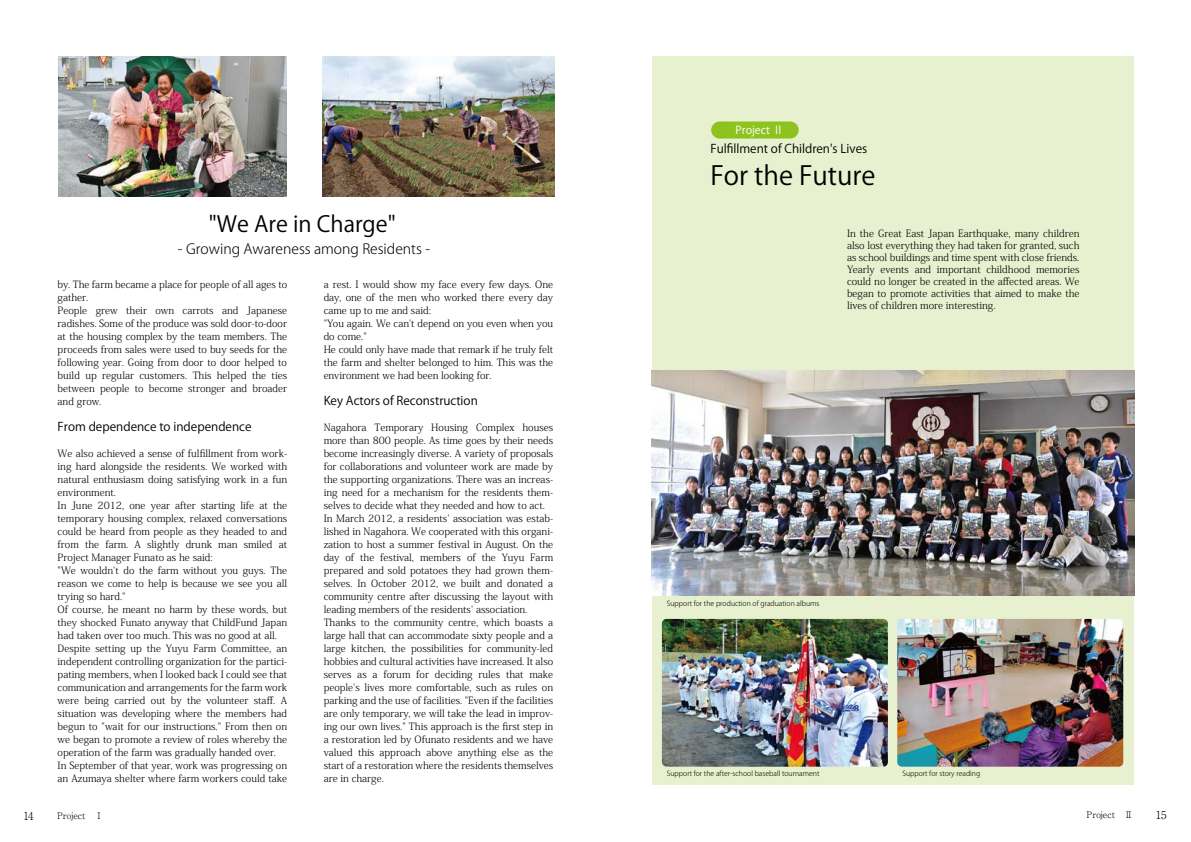
<style>
.page{position:relative;width:1191px;height:842px;background:#fff}
.page>*{position:absolute;margin:0;border:0;box-sizing:border-box;transform-origin:0 0}
.t1{font:26px "Koz Go Pro";color:#000}
.t2{font:22px "Koz Go Pro";color:#000}
.t3{font:300 14px "Koz Go Pro";color:#000}
.t4{font:12px "Koz Go Pro";color:#000}
.t5{font:11px "Koz Go Pro";color:#fff}
.t6{font:300 11px "Ryumin Pr 6";color:#000}
.t7{font:300 10px/13px "Koz Min Pro";color:#000}
.t8{font:300 9px "Ryumin Pr 6";color:#000}
.t9{font:300 7px "Koz Go Pro";color:#000}
</style>
<div class="page">
<img style="left:59px;top:56px;width:228px;height:140px">
<img style="left:323px;top:57px;width:231px;height:139px">
<div style="left:652px;top:57px;width:482px;height:728px;background:#e7f1cf"></div>
<img style="left:651px;top:371px;width:483px;height:225px">
<img style="left:662px;top:619px;width:226px;height:148px">
<img style="left:897px;top:619px;width:226px;height:148px">
<div style="left:711px;top:121px;width:87px;height:18px;background:#8ec31f;border-radius:9px"></div>
<p class="t2" style="left:209px;top:210px;width:188px">"We Are in Charge"</p>
<p class="t3" style="left:178px;top:240px;width:254px">- Growing Awareness among Residents -</p>
<p class="t7" style="left:58px;top:277px;width:231px">by. The farm became a place for people of all ages to gather.<br>People grew their own carrots and Japanese radishes. Some of the produce was sold door-to-door at the housing complex by the team members. The proceeds from sales were used to buy seeds for the following year. Going from door to door helped to build up regular customers. This helped the ties between people to become stronger and broader and grow.</p>
<p class="t4" style="left:58px;top:419px;width:195px">From dependence to independence</p>
<p class="t7" style="left:58px;top:446px;width:231px">We also achieved a sense of fulfillment from work&shy;ing hard alongside the residents. We worked with natural enthusiasm doing satisfying work in a fun environment.<br>In June 2012, one year after starting life at the temporary housing complex, relaxed conversations could be heard from people as they headed to and from the farm. A slightly drunk man smiled at Project Manager Funato as he said:<br>"We wouldn't do the farm without you guys. The reason we come to help is because we see you all trying so hard."<br>Of course, he meant no harm by these words, but they shocked Funato anyway that ChildFund Japan had taken over too much. This was no good at all.<br>Despite setting up the Yuyu Farm Committee, an independent controlling organization for the partici&shy;pating members, when I looked back I could see that communication and arrangements for the farm work were being carried out by the volunteer staff. A situation was developing where the members had begun to "wait for our instructions." From then on we began to promote a review of roles whereby the operation of the farm was gradually handed over.<br>In September of that year, work was progressing on an Azumaya shelter where farm workers could take</p>
<p class="t7" style="left:324px;top:277px;width:231px">a rest. I would show my face every few days. One day, one of the men who worked there every day came up to me and said:<br>"You again. We can't depend on you even when you do come."<br>He could only have made that remark if he truly felt the farm and shelter belonged to him. This was the environment we had been looking for.</p>
<p class="t4" style="left:324px;top:392px;width:156px">Key Actors of Reconstruction</p>
<p class="t7" style="left:324px;top:420px;width:231px">Nagahora Temporary Housing Complex houses more than 800 people. As time goes by their needs become increasingly diverse. A variety of proposals for collaborations and volunteer work are made by the supporting organizations. There was an increas&shy;ing need for a mechanism for the residents them&shy;selves to decide what they needed and how to act.<br>In March 2012, a residents' association was estab&shy;lished in Nagahora. We cooperated with this organi&shy;zation to host a summer festival in August. On the day of the festival, members of the Yuyu Farm prepared and sold potatoes they had grown them&shy;selves. In October 2012, we built and donated a community centre after discussing the layout with leading members of the residents' association.<br>Thanks to the community centre, which boasts a large hall that can accommodate sixty people and a large kitchen, the possibilities for community-led hobbies and cultural activities have increased. It also serves as a forum for deciding rules that make people's lives more comfortable, such as rules on parking and the use of facilities. "Even if the facilities are only temporary, we will take the lead in improv&shy;ing our own lives." This approach is the first step in a restoration led by Ofunato residents and we have valued this approach above anything else as the start of a restoration where the residents themselves are in charge.</p>
<p class="t6" style="left:23px;top:808px;width:12px">14</p>
<p class="t8" style="left:57px;top:809px;width:48px">Project　Ⅰ</p>
<p class="t5" style="left:735px;top:123px;width:50px">Project Ⅱ</p>
<p class="t4" style="left:710px;top:141px;width:158px">Fulfillment of Children's Lives</p>
<p class="t1" style="left:710px;top:159px;width:167px">For the Future</p>
<p class="t7" style="left:847px;top:227px;width:234px;line-height:12px;text-align:justify">In the Great East Japan Earthquake, many children also lost everything they had taken for granted, such as school buildings and time spent with close friends.<br>Yearly events and important childhood memories could no longer be created in the affected areas. We began to promote activities that aimed to make the lives of children more interesting.</p>
<p class="t9" style="left:667px;top:599px;width:154px">Support for the production of graduation albums</p>
<p class="t9" style="left:667px;top:769px;width:154px">Support for the after-school baseball tournament</p>
<p class="t9" style="left:902px;top:769px;width:79px">Support for story reading</p>
<p class="t8" style="left:1086px;top:807px;width:48px">Project　Ⅱ</p>
<p class="t6" style="left:1155px;top:806px;width:12px">15</p>
</div>
